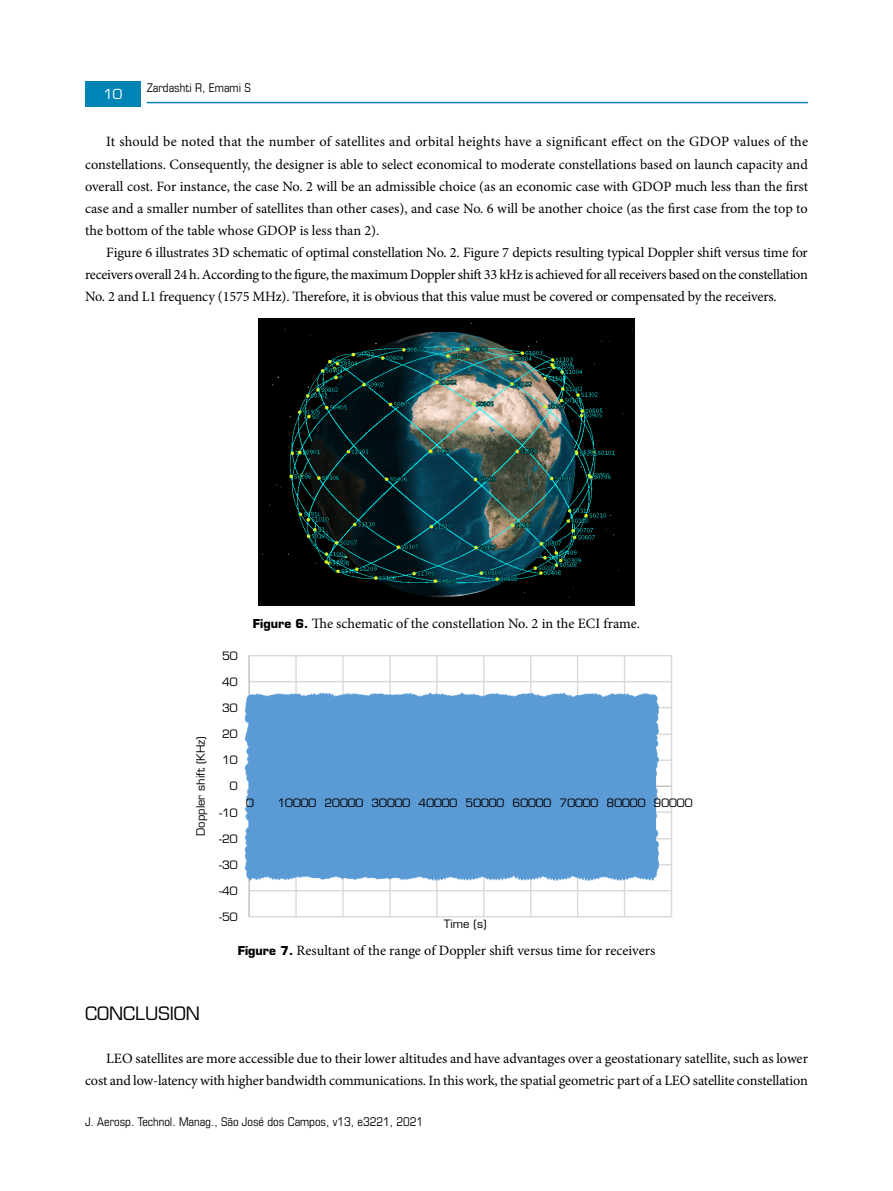
<style>
.page{position:relative;width:893px;height:1191px;background:#fff}
.page>*{position:absolute;margin:0;border:0;box-sizing:border-box;transform-origin:0 0}
.z18_sub__1{font:18px "Eurostile LT Std";color:#000}
.z13_texto{font:14.25px/22px "Minion Pro";letter-spacing:-.01em;color:#000;text-align:justify}
.z22_figuras_tabelas{font:14.25px "Minion Pro";letter-spacing:-.005em;color:#000}
.t1{font:13.5px "Eurostile LT Std";color:#fff}
.t2{font:condensed 12px "Eurostile LT Std";color:#000}
.z23_tabelas_txt{font:11.25px "Eurostile LT Std";color:#000}
.s1{font-family:"Eurostile LT Std";font-weight:700;font-size:12px}
</style>
<div class="page">
<hr style="left:147px;top:102px;width:661px;height:1px;background:#0084b6">
<div style="left:85px;top:81px;width:55px;height:25px;background:#0084b6"></div>
<img style="left:258px;top:318px;width:377px;height:288px">
<img style="left:244px;top:655px;width:428px;height:263px">
<p class="t2" style="left:147px;top:80px;width:106px">Zardashti R, Emami S</p>
<p class="t1" style="left:103px;top:86px;width:20px">10</p>
<p class="z13_texto" style="left:85px;top:131px;width:725px;text-indent:21px">It should be noted that the number of satellites and orbital heights have a significant effect on the GDOP values of the constellations. Consequently, the designer is able to select economical to moderate constellations based on launch capacity and overall cost. For instance, the case No. 2 will be an admissible choice (as an economic case with GDOP much less than the first case and a smaller number of satellites than other cases), and case No. 6 will be another choice (as the first case from the top to the bottom of the table whose GDOP is less than 2).</p>
<p class="z13_texto" style="left:85px;top:241px;width:724px;text-indent:21px">Figure 6 illustrates 3D schematic of optimal constellation No. 2. Figure 7 depicts resulting typical Doppler shift versus time for receivers overall 24 h. According to the figure, the maximum Doppler shift 33 kHz is achieved for all receivers based on the constellation No. 2 and L1 frequency (1575 MHz). Therefore, it is obvious that this value must be covered or compensated by the receivers.</p>
<p class="z23_tabelas_txt" style="left:194px;top:836px;width:101px;rotate:-90deg">Doppler shift (KHz)</p>
<p class="z23_tabelas_txt" style="left:222px;top:648px;width:17px">50</p>
<p class="z23_tabelas_txt" style="left:222px;top:675px;width:17px">40</p>
<p class="z23_tabelas_txt" style="left:222px;top:701px;width:17px">30</p>
<p class="z23_tabelas_txt" style="left:222px;top:727px;width:17px">20</p>
<p class="z23_tabelas_txt" style="left:222px;top:753px;width:17px">10</p>
<p class="z23_tabelas_txt" style="left:230px;top:779px;width:9px">0</p>
<p class="z23_tabelas_txt" style="left:219px;top:805px;width:20px">-10</p>
<p class="z23_tabelas_txt" style="left:219px;top:832px;width:20px">-20</p>
<p class="z23_tabelas_txt" style="left:219px;top:858px;width:20px">-30</p>
<p class="z23_tabelas_txt" style="left:219px;top:884px;width:20px">-40</p>
<p class="z23_tabelas_txt" style="left:219px;top:910px;width:20px">-50</p>
<p class="z22_figuras_tabelas" style="left:253px;top:613px;width:389px"><span class="s1">Figure 6.</span> The schematic of the constellation No. 2 in the ECI frame.</p>
<p class="z23_tabelas_txt" style="left:246px;top:796px;width:9px">0</p>
<p class="z23_tabelas_txt" style="left:278px;top:796px;width:40px">10000</p>
<p class="z23_tabelas_txt" style="left:325px;top:796px;width:40px">20000</p>
<p class="z23_tabelas_txt" style="left:372px;top:796px;width:40px">30000</p>
<p class="z23_tabelas_txt" style="left:419px;top:796px;width:40px">40000</p>
<p class="z23_tabelas_txt" style="left:466px;top:796px;width:40px">50000</p>
<p class="z23_tabelas_txt" style="left:513px;top:796px;width:40px">60000</p>
<p class="z23_tabelas_txt" style="left:560px;top:796px;width:40px">70000</p>
<p class="z23_tabelas_txt" style="left:607px;top:796px;width:40px">80000</p>
<p class="z23_tabelas_txt" style="left:654px;top:796px;width:40px">90000</p>
<p class="z23_tabelas_txt" style="left:444px;top:916px;width:44px">Time (s)</p>
<p class="z22_figuras_tabelas" style="left:238px;top:941px;width:419px"><span class="s1">Figure 7.</span> Resultant of the range of Doppler shift versus time for receivers</p>
<p class="z18_sub__1" style="left:85px;top:1002px;width:117px">CONCLUSION</p>
<p class="z13_texto" style="left:85px;top:1047px;width:724px;text-align:right">LEO satellites are more accessible due to their lower altitudes and have advantages over a geostationary satellite, such as lower cost and low-latency with higher bandwidth communications. In this work, the spatial geometric part of a LEO satellite constellation</p>
<p class="t2" style="left:85px;top:1114px;width:340px">J. Aerosp. Technol. Manag., São José dos Campos, v13, e3221, 2021</p>
</div>
